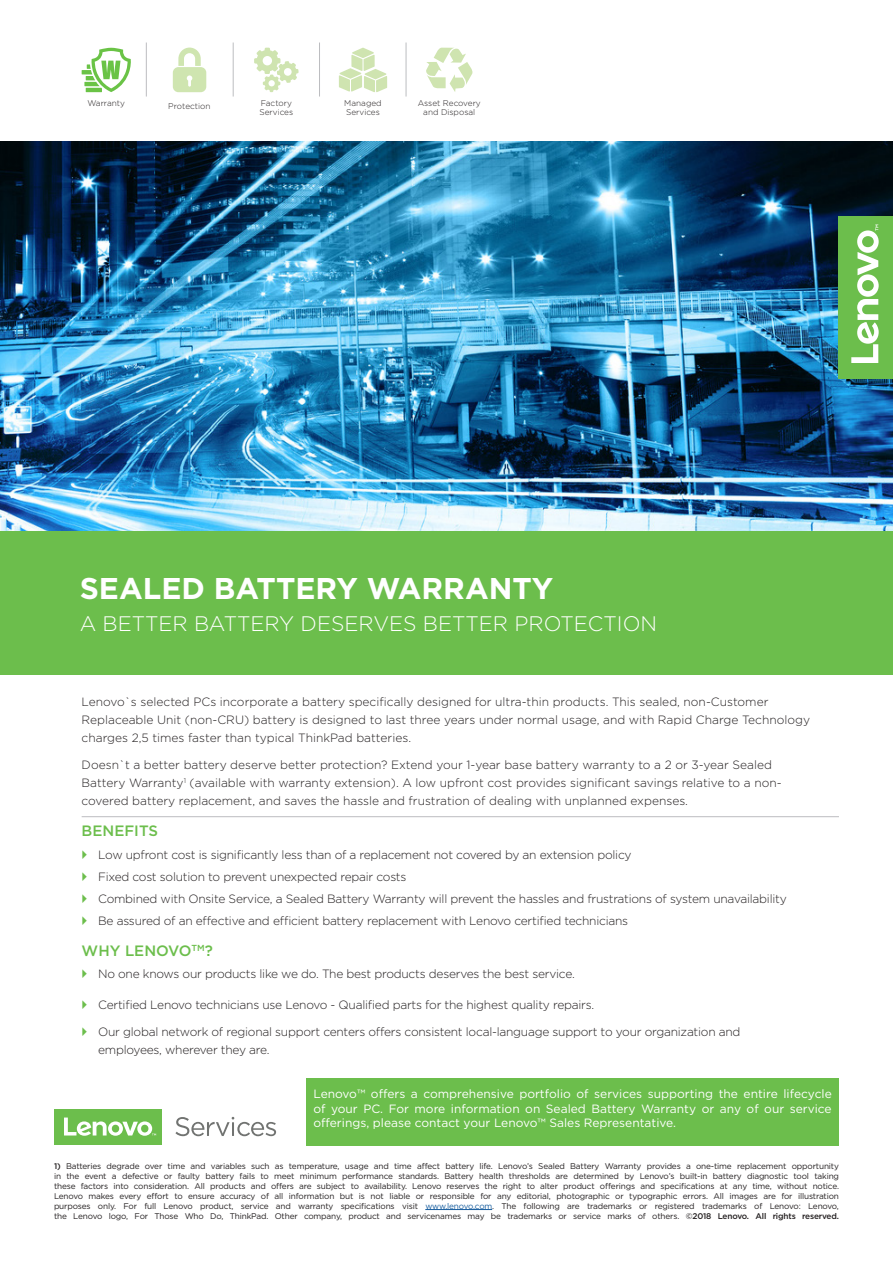
<style>
.page{position:relative;width:893px;height:1263px;background:#fff}
.page>*{position:absolute;margin:0;border:0;box-sizing:border-box;transform-origin:0 0}
.t1{font:700 30px "Gotham";color:#fff}
.t2{font:300 21px "Gotham";color:#fff}
.t3{font:500 15px "Gotham";color:#6cbe4c}
.t4{font:300 12px/18px "Gotham";letter-spacing:-.02em;color:#231f20}
.t5{font:300 12px/18px "Gotham";color:#231f20}
.t6{font:12px/14.4px "Gotham";color:#fff;text-align:justify}
.t7{font:8.25px/9.9px "Gotham";letter-spacing:-.02em;color:#231f20;text-align:justify}
.t8{font:300 8.25px/8.2px "Gotham";color:#231f20}
.s1{font-weight:500}
.s2{color:#175d9e}
</style>
<div class="page">
<img style="left:0;top:141px;width:893px;height:390px">
<svg style="left:339px;top:48px;width:48px;height:44px"></svg>
<svg style="left:254px;top:48px;width:45px;height:44px"></svg>
<svg style="left:173px;top:48px;width:33px;height:44px"></svg>
<svg style="left:426px;top:48px;width:47px;height:44px"></svg>
<svg style="left:82px;top:48px;width:49px;height:44px"></svg>
<hr style="left:82px;top:816px;width:757px;height:1px;background:#bcbdc0">
<hr style="left:146px;top:43px;width:1px;height:54px;background:#bcbdc0">
<hr style="left:233px;top:43px;width:1px;height:54px;background:#bcbdc0">
<hr style="left:319px;top:43px;width:1px;height:54px;background:#bcbdc0">
<hr style="left:406px;top:43px;width:1px;height:54px;background:#bcbdc0">
<hr style="left:425px;top:1209px;width:67px;height:1px;background:#175d9e">
<div style="left:306px;top:1078px;width:533px;height:67px;background:#6cbe4c"></div>
<div style="left:54px;top:1109px;width:108px;height:36px;background:#6cbe4c"></div>
<svg style="left:64px;top:1117px;width:92px;height:19px"></svg>
<svg style="left:175px;top:1117px;width:101px;height:19px"></svg>
<div style="left:0;top:531px;width:893px;height:144px;background:#6cbe4c"></div>
<div style="left:839px;top:216px;width:54px;height:162px;background:#6cbe4c"></div>
<svg style="left:851px;top:225px;width:28px;height:138px"></svg>
<p class="t8" style="left:87px;top:99px;width:39px">Warranty</p>
<p class="t8" style="left:168px;top:102px;width:44px">Protection</p>
<p class="t8" style="left:259px;top:99px;width:35px">Factory<br>Services</p>
<p class="t8" style="left:344px;top:99px;width:39px">Managed<br>Services</p>
<p class="t8" style="left:418px;top:99px;width:65px">Asset Recovery</p>
<p class="t8" style="left:423px;top:107px;width:53px">and Disposal</p>
<p class="t1" style="left:80px;top:569px;width:475px">SEALED BATTERY WARRANTY</p>
<p class="t2" style="left:80px;top:610px;width:579px">A BETTER BATTERY DESERVES BETTER PROTECTION</p>
<p class="t1" style="left:80px;top:581px;width:596px">LENOVO™ KEEP YOUR DRIVE SERVICE</p>
<p class="t2" style="left:80px;top:622px;width:450px">WHEN DATA SECURITY MATTERS TO YOU</p>
<p class="t5" style="left:82px;top:693px;width:730px">Lenovo`s selected PCs incorporate a battery specifically designed for ultra-thin products. This sealed, non-Customer<br>Replaceable Unit (non-CRU) battery is designed to last three years under normal usage, and with Rapid Charge Technology charges 2,5 times faster than typical ThinkPad batteries.</p>
<p class="t5" style="left:82px;top:755px;width:702px">Doesn`t a better battery deserve better protection? Extend your 1-year base battery warranty to a 2 or 3-year Sealed<br>Battery Warranty<sup>1</sup> (available with warranty extension). A low upfront cost provides significant savings relative to a non&shy;covered battery replacement, and saves the hassle and frustration of dealing with unplanned expenses.</p>
<p class="t3" style="left:82px;top:821px;width:78px">BENEFITS</p>
<p class="t4" style="left:98px;top:845px;width:535px">Low upfront cost is significantly less than of a replacement not covered by an extension policy</p>
<p class="t4" style="left:98px;top:867px;width:310px">Fixed cost solution to prevent unexpected repair costs</p>
<p class="t4" style="left:98px;top:890px;width:690px">Combined with Onsite Service, a Sealed Battery Warranty will prevent the hassles and frustrations of system unavailability</p>
<p class="t4" style="left:98px;top:912px;width:532px">Be assured of an effective and efficient battery replacement with Lenovo certified technicians</p>
<p class="t3" style="left:82px;top:941px;width:133px">WHY LENOVO<sup>TM</sup>?</p>
<p class="t4" style="left:98px;top:965px;width:478px">No one knows our products like we do. The best products deserves the best service.</p>
<p class="t4" style="left:98px;top:996px;width:498px">Certified Lenovo technicians use Lenovo - Qualified parts for the highest quality repairs.</p>
<p class="t4" style="left:98px;top:1022px;width:644px">Our global network of regional support centers offers consistent local-language support to your organization and employees, wherever they are.</p>
<p class="t6" style="left:313px;top:1087px;width:520px">Lenovo™ offers a comprehensive portfolio of services supporting the entire lifecycle of your PC. For more information on Sealed Battery Warranty or any of our service offerings, please contact your Lenovo™ Sales Representative.</p>
<p class="t7" style="left:54px;top:1161px;width:786px"><span class="s1">1)</span> Batteries degrade over time and variables such as temperature, usage and time affect battery life. Lenovo’s Sealed Battery Warranty provides a one-time replacement opportunity in the event a defective or faulty battery fails to meet minimum performance standards. Battery health thresholds are determined by Lenovo’s built-in battery diagnostic tool taking these factors into consideration. All products and offers are subject to availability. Lenovo reserves the right to alter product offerings and specifications at any time, without notice.<br>Lenovo makes every effort to ensure accuracy of all information but is not liable or responsible for any editorial, photographic or typographic errors. All images are for illustration purposes only. For full Lenovo product, service and warranty specifications visit <span class="s2">www.lenovo.com</span>. The following are trademarks or registered trademarks of Lenovo: Lenovo, the Lenovo logo, For Those Who Do, ThinkPad. Other company, product and servicenames may be trademarks or service marks of others. <span class="s1">©2018 Lenovo. All rights reserved.</span></p>
</div>
